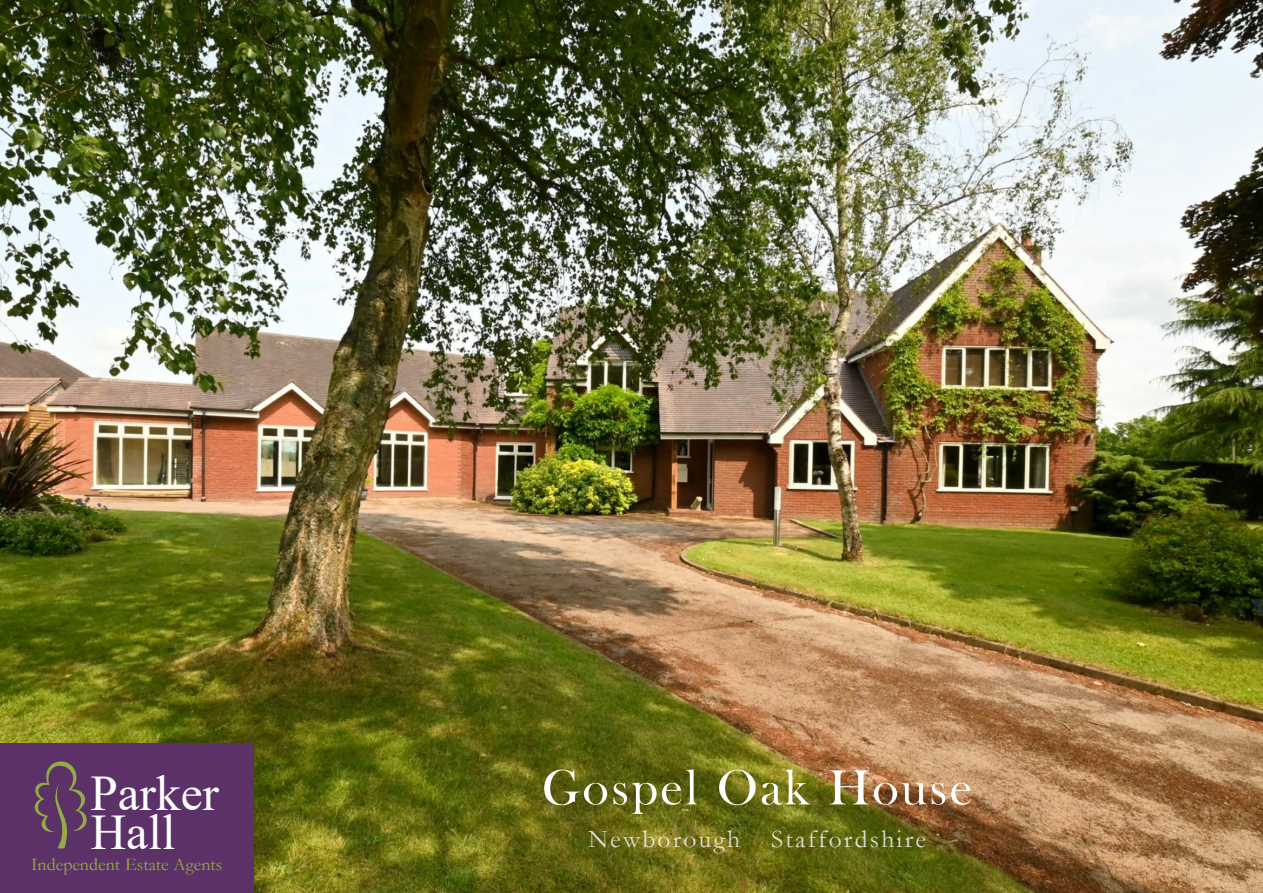
<style>
.page{position:relative;width:1263px;height:893px;background:#fff}
.page>*{position:absolute;margin:0;border:0;box-sizing:border-box;transform-origin:0 0}
.t1{font:51px "Bask Old Face";letter-spacing:.045em;color:#fff}
.t2{font:49.8px "Times New Roman";color:#fefefe}
.t3{font:25.5px "Garamond";letter-spacing:.09em;color:rgb(255 255 255/.8)}
.t4{font:18px "Garamond";color:#95b03c}
</style>
<div class="page">
<img style="left:0;top:0;width:1263px;height:893px">
<div style="left:0;top:743px;width:254px;height:150px;background:#5b3167"></div>
<svg style="left:34px;top:761px;width:53px;height:88px"></svg>
<h2 class="t2" style="left:90px;top:776px;width:130px">Parker</h2>
<h2 class="t2" style="left:91px;top:814px;width:86px">Hall</h2>
<p class="t4" style="left:31px;top:858px;width:193px">Independent Estate Agents</p>
<h1 class="t1" style="left:542px;top:769px;width:432px">Gospel Oak House</h1>
<p class="t3" style="left:588px;top:830px;width:339px">Newborough Staffordshire</p>
</div>
